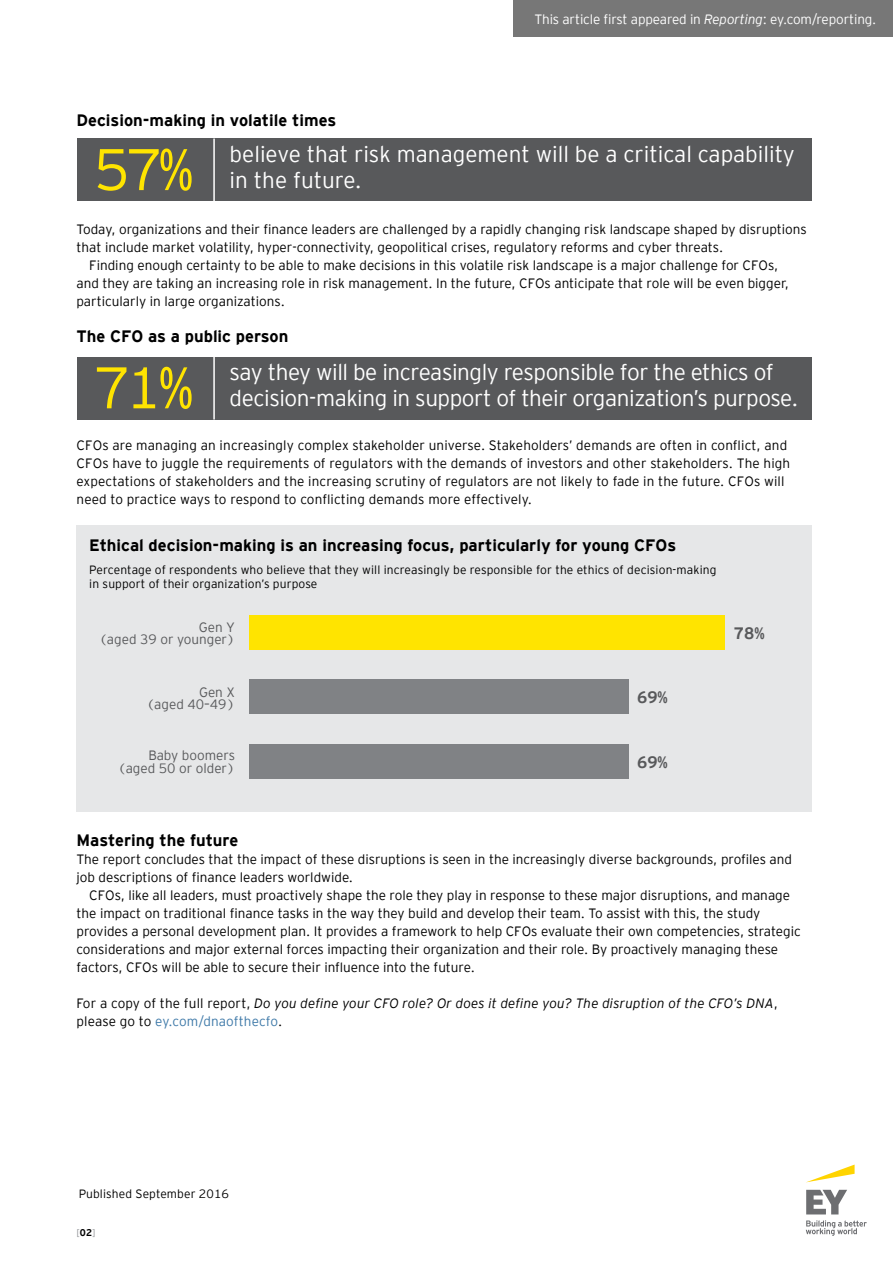
<style>
.page{position:relative;width:893px;height:1263px;background:#fff}
.page>*{position:absolute;margin:0;border:0;box-sizing:border-box;transform-origin:0 0}
.t1{font:300 58.5px "EY Interstate";color:#ffe400}
.t2{font:300 22.5px "EY Interstate";letter-spacing:-.02em;color:#fff}
.t3{font:300 22.5px "EY Interstate";color:#fff}
.t4{font:700 16.5px "EY Interstate";color:#000}
.t5{font:700 16.5px "EY Interstate";color:#58595b}
.t6{font:300 13.5px/18px "EY Interstate";color:#000}
.t7{font:italic 300 13.5px/18px "EY Interstate";letter-spacing:.01em;color:#000}
.t8{font:300 13.5px/12px "EY Interstate";color:#58595b;text-align:right}
.t9{font:300 13.5px "EY Interstate";letter-spacing:-.01em;color:#fff}
.t10{font:300 12px/13.5px "EY Interstate";letter-spacing:.01em;color:#000}
.t11{font:300 9.75px "EY Interstate";color:#939598}
.s1{font-style:italic}
.s2{font-style:normal}
.s3{font-style:normal;color:#3e79a8}
.s4{font-weight:700;color:#000}
</style>
<div class="page">
<div style="left:77px;top:139px;width:735px;height:62px;background:#58595b"></div>
<hr style="left:213px;top:139px;width:2px;height:62px;background:#fff">
<div style="left:77px;top:357px;width:735px;height:62px;background:#58595b"></div>
<hr style="left:213px;top:357px;width:2px;height:62px;background:#fff">
<div style="left:77px;top:525px;width:735px;height:286px;background:#e6e7e8"></div>
<div style="left:249px;top:616px;width:475px;height:34px;background:#ffe400"></div>
<div style="left:249px;top:679px;width:380px;height:34px;background:#808285"></div>
<div style="left:249px;top:744px;width:380px;height:34px;background:#808285"></div>
<div style="left:513px;top:0;width:380px;height:36px;background:#777"></div>
<svg style="left:807px;top:1164px;width:48px;height:18px"></svg>
<svg style="left:806px;top:1190px;width:61px;height:46px"></svg>
<p class="t4" style="left:77px;top:108px;width:261px">Decision-making in volatile times</p>
<p class="t9" style="left:534px;top:9px;width:343px">This article first appeared in <span class="s1">Reporting</span>: ey.com/reporting.</p>
<h1 class="t1" style="left:94px;top:128px;width:102px">57%</h1>
<h2 class="t3" style="left:230px;top:138px;width:566px">believe that risk management will be a critical capability</h2>
<h2 class="t3" style="left:230px;top:164px;width:134px">in the future.</h2>
<p class="t6" style="left:77px;top:219px;width:732px">Today, organizations and their finance leaders are challenged by a rapidly changing risk landscape shaped by disruptions</p>
<p class="t6" style="left:77px;top:237px;width:648px">that include market volatility, hyper-connectivity, geopolitical crises, regulatory reforms and cyber threats.</p>
<p class="t6" style="left:89px;top:255px;width:691px">Finding enough certainty to be able to make decisions in this volatile risk landscape is a major challenge for CFOs,</p>
<p class="t6" style="left:77px;top:273px;width:714px">and they are taking an increasing role in risk management. In the future, CFOs anticipate that role will be even bigger,</p>
<p class="t6" style="left:77px;top:291px;width:210px">particularly in large organizations.</p>
<p class="t4" style="left:77px;top:324px;width:213px">The CFO as a public person</p>
<h1 class="t1" style="left:94px;top:346px;width:102px">71%</h1>
<h2 class="t2" style="left:230px;top:356px;width:546px">say they will be increasingly responsible for the ethics of</h2>
<h2 class="t2" style="left:230px;top:382px;width:570px">decision-making in support of their organization’s purpose.</h2>
<p class="t6" style="left:77px;top:435px;width:715px">CFOs are managing an increasingly complex stakeholder universe. Stakeholders’ demands are often in conflict, and CFOs have to juggle the requirements of regulators with the demands of investors and other stakeholders. The high expectations of stakeholders and the increasing scrutiny of regulators are not likely to fade in the future. CFOs will need to practice ways to respond to conflicting demands more effectively.</p>
<p class="t4" style="left:89px;top:533px;width:589px">Ethical decision-making is an increasing focus, particularly for young CFOs</p>
<p class="t10" style="left:89px;top:562px;width:629px">Percentage of respondents who believe that they will increasingly be responsible for the ethics of decision-making in support of their organization’s purpose</p>
<p class="t8" style="left:99px;top:620px;width:137px">Gen Y<br>(aged 39 or younger)</p>
<p class="t5" style="left:734px;top:621px;width:32px">78%</p>
<p class="t8" style="left:147px;top:686px;width:90px">Gen X<br>(aged 40–49)</p>
<p class="t5" style="left:637px;top:685px;width:32px">69%</p>
<p class="t8" style="left:118px;top:747px;width:119px;line-height:13.5px">Baby boomers (aged 50 or older)</p>
<p class="t5" style="left:637px;top:750px;width:32px">69%</p>
<p class="t4" style="left:77px;top:828px;width:163px">Mastering the future</p>
<p class="t6" style="left:77px;top:849px;width:717px">The report concludes that the impact of these disruptions is seen in the increasingly diverse backgrounds, profiles and job descriptions of finance leaders worldwide.</p>
<p class="t6" style="left:77px;top:885px;width:726px;text-indent:13px">CFOs, like all leaders, must proactively shape the role they play in response to these major disruptions, and manage the impact on traditional finance tasks in the way they build and develop their team. To assist with this, the study provides a personal development plan. It provides a framework to help CFOs evaluate their own competencies, strategic considerations and major external forces impacting their organization and their role. By proactively managing these factors, CFOs will be able to secure their influence into the future.</p>
<p class="t7" style="left:77px;top:993px;width:703px"><span class="s2">For a copy of the full report,</span> Do you define your CFO role? Or does it define you? The disruption of the CFO’s DNA<span class="s2">, please go to</span> <span class="s3">ey.com/dnaofthecfo</span><span class="s2">.</span></p>
<p class="t10" style="left:79px;top:1186px;width:152px">Published September 2016</p>
<p class="t11" style="left:77px;top:1226px;width:20px">[<span class="s4">02</span>]</p>
</div>
